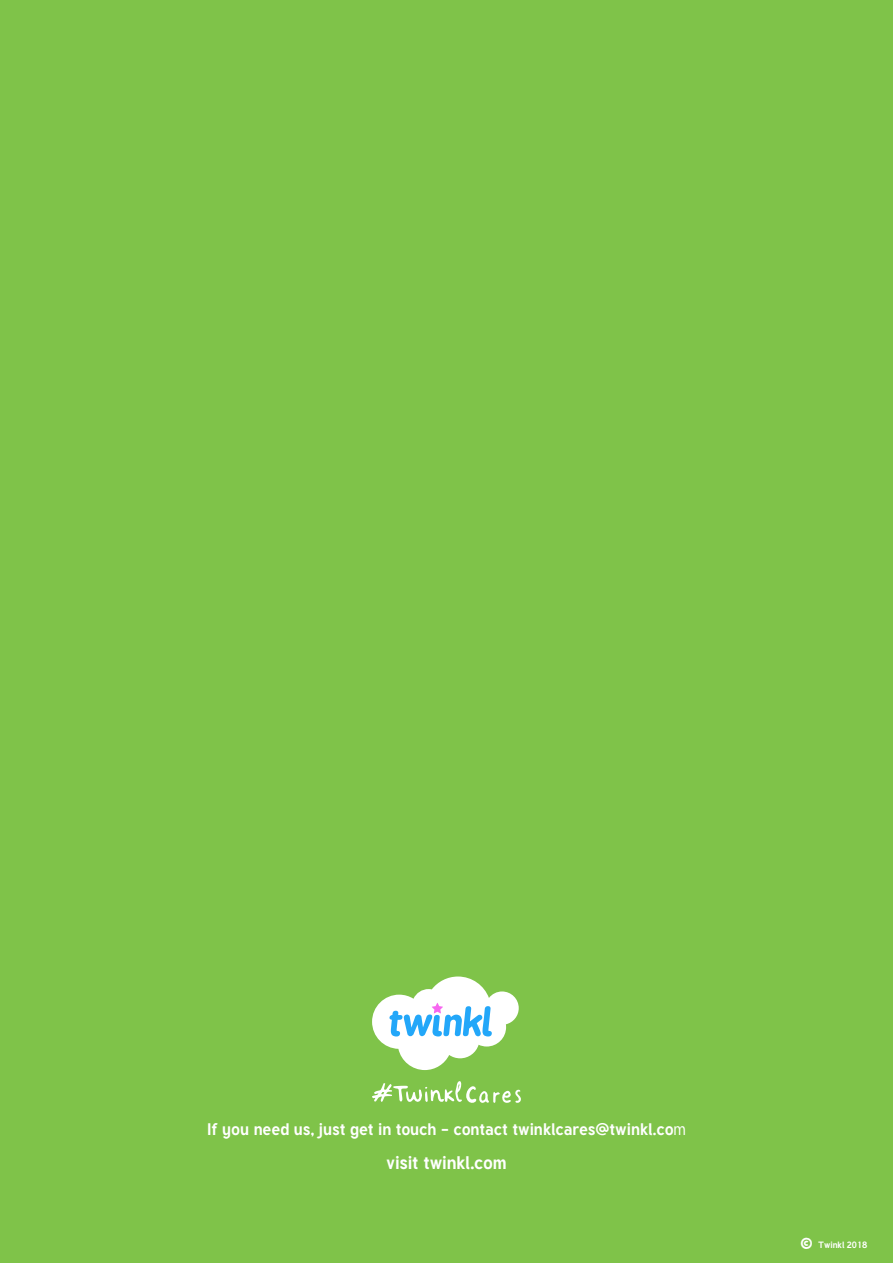
<style>
.page{position:relative;width:893px;height:1263px;background:#7fc349}
.page>*{position:absolute;margin:0;border:0;box-sizing:border-box;transform-origin:0 0}
.Footer_Text{font:700 21px "Tuffy";color:#fff}
.Back_Page{font:700 18px "Tuffy";letter-spacing:-.01em;color:#fff}
.Back_Page-2{font:700 16.5px "Tuffy";color:#fff}
.Footer_Text-2{font:700 9px "Tuffy";color:#fff}
.s1{font-weight:400}
</style>
<div class="page">
<svg style="left:372px;top:1081px;width:149px;height:22px"></svg>
<svg style="left:372px;top:976px;width:147px;height:94px"></svg>
<p class="Back_Page-2" style="left:207px;top:1116px;width:480px">If you need us, just get in touch - contact twinklcares@twinkl.co<span class="s1">m</span></p>
<p class="Back_Page" style="left:386px;top:1149px;width:122px">visit twinkl.com</p>
<p class="Footer_Text" style="left:802px;top:1227px;width:13px">©</p>
<p class="Footer_Text-2" style="left:818px;top:1237px;width:51px">Twinkl 2018</p>
</div>
